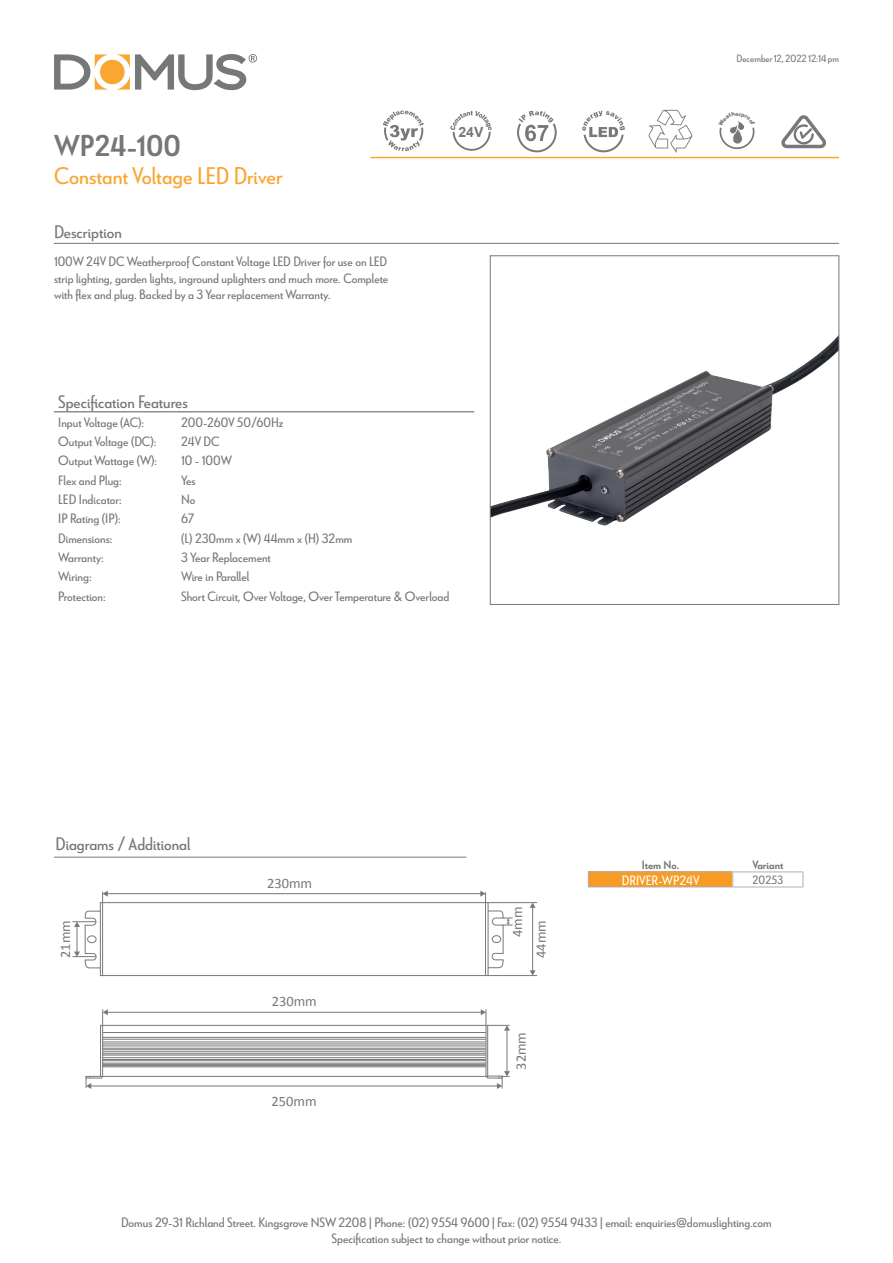
<style>
.page{position:relative;width:893px;height:1263px;background:#fff}
.page>*{position:absolute;margin:0;border:0;box-sizing:border-box;transform-origin:0 0}
.t1{font:700 30px "Le Havre";color:#767779}
.t2{font:24px "Le Havre";color:#faa633}
.t3{font:18px "Le Havre";color:#767779}
.t4{font:14.4px "Calibri";color:#787779}
.t5{font:700 14.1px "Arial";color:#787779}
.t6{font:13.5px/16.2px "Le Havre";color:#767779;text-align:center}
.t7{font:13.5px "Le Havre";color:#fff}
.t8{font:700 12px "Le Havre";color:#767779}
.t9{font:12px "Le Havre";color:#767779}
.t10{font:10.5px "Le Havre";color:#767779}
</style>
<div class="page">
<svg style="left:54px;top:54px;width:55px;height:36px"></svg>
<svg style="left:116px;top:54px;width:141px;height:36px"></svg>
<div style="left:100px;top:60px;width:25px;height:24px;background:#faa633;border-radius:50%"></div>
<hr style="left:370px;top:157px;width:469px;height:1px;background:#faa633">
<hr style="left:54px;top:243px;width:785px;height:1px;background:#767779">
<hr style="left:54px;top:857px;width:412px;height:1px;background:#767779">
<svg style="left:582px;top:111px;width:43px;height:41px"></svg>
<svg style="left:648px;top:110px;width:44px;height:43px"></svg>
<svg style="left:781px;top:115px;width:45px;height:33px"></svg>
<svg style="left:517px;top:111px;width:40px;height:41px"></svg>
<svg style="left:383px;top:111px;width:41px;height:40px"></svg>
<hr style="left:54px;top:411px;width:123px;height:1px;background:#57585a">
<hr style="left:177px;top:411px;width:297px;height:1px;background:#57585a">
<img style="left:492px;top:337px;width:345px;height:189px">
<div style="left:490px;top:255px;width:349px;height:350px;border:1px solid #787779"></div>
<svg style="left:588px;top:871px;width:216px;height:15px"></svg>
<hr style="left:588px;top:886px;width:145px;height:1px;background:#b1afb1">
<hr style="left:733px;top:886px;width:70px;height:1px;background:#b1afb1">
<hr style="left:588px;top:871px;width:145px;height:1px;background:#b1afb1">
<hr style="left:733px;top:871px;width:70px;height:1px;background:#b1afb1">
<div style="left:100px;top:902px;width:388px;height:74px;border:1px solid #787779"></div>
<hr style="left:102px;top:892px;width:1px;height:83px;background:#787779">
<svg style="left:487px;top:953px;width:17px;height:15px"></svg>
<div style="left:492px;top:935px;width:9px;height:8px;border:1px solid #787779;border-radius:50%"></div>
<hr style="left:485px;top:892px;width:1px;height:83px;background:#787779">
<hr style="left:107px;top:893px;width:374px;height:1px;background:#787779">
<svg style="left:480px;top:891px;width:5px;height:6px"></svg>
<svg style="left:103px;top:891px;width:5px;height:6px"></svg>
<hr style="left:488px;top:975px;width:49px;height:1px;background:#787779">
<hr style="left:488px;top:902px;width:49px;height:1px;background:#787779">
<hr style="left:532px;top:907px;width:1px;height:64px;background:#787779">
<svg style="left:530px;top:903px;width:6px;height:5px"></svg>
<svg style="left:530px;top:970px;width:6px;height:5px"></svg>
<svg style="left:73px;top:910px;width:28px;height:58px"></svg>
<svg style="left:487px;top:910px;width:26px;height:16px"></svg>
<div style="left:100px;top:1025px;width:388px;height:52px;border:1px solid #787779"></div>
<hr style="left:103px;top:1032px;width:383px;height:1px;background:#787779">
<hr style="left:102px;top:1037px;width:384px;height:1px;background:#787779">
<hr style="left:102px;top:1039px;width:384px;height:1px;background:#787779">
<hr style="left:102px;top:1042px;width:384px;height:1px;background:#787779">
<hr style="left:102px;top:1044px;width:384px;height:1px;background:#787779">
<hr style="left:102px;top:1045px;width:384px;height:1px;background:#787779">
<hr style="left:102px;top:1048px;width:384px;height:1px;background:#787779">
<hr style="left:102px;top:1049px;width:384px;height:1px;background:#787779">
<hr style="left:102px;top:1051px;width:384px;height:1px;background:#787779">
<hr style="left:103px;top:1053px;width:383px;height:1px;background:#787779">
<hr style="left:103px;top:1055px;width:383px;height:1px;background:#787779">
<hr style="left:102px;top:1057px;width:384px;height:1px;background:#787779">
<hr style="left:102px;top:1059px;width:384px;height:1px;background:#787779">
<hr style="left:102px;top:1060px;width:384px;height:1px;background:#787779">
<hr style="left:102px;top:1063px;width:384px;height:1px;background:#787779">
<hr style="left:102px;top:1064px;width:384px;height:1px;background:#787779">
<hr style="left:102px;top:1065px;width:384px;height:1px;background:#787779">
<hr style="left:102px;top:1066px;width:384px;height:1px;background:#787779">
<hr style="left:90px;top:1086px;width:408px;height:1px;background:#787779">
<hr style="left:107px;top:1012px;width:375px;height:1px;background:#787779">
<svg style="left:85px;top:1009px;width:23px;height:80px"></svg>
<svg style="left:481px;top:1009px;width:29px;height:80px"></svg>
<svg style="left:450px;top:111px;width:42px;height:40px"></svg>
<svg style="left:719px;top:121px;width:36px;height:28px"></svg>
<h1 class="t1" style="left:54px;top:127px;width:128px">WP24-100</h1>
<h2 class="t2" style="left:54px;top:162px;width:230px">Constant Voltage LED Driver</h2>
<h3 class="t3" style="left:54px;top:221px;width:69px">Description</h3>
<p class="t6" style="left:54px;top:253px;width:336px;text-align:justify">100W 24V DC Weatherproof Constant Voltage LED Driver for use on LED strip lighting, garden lights, inground uplighters and much more. Complete with flex and plug. Backed by a 3 Year replacement Warranty.</p>
<p class="t5" style="left:458px;top:123px;width:27px">24V</p>
<h3 class="t3" style="left:58px;top:391px;width:131px">Specification Features</h3>
<p class="t6" style="left:58px;top:414px;width:87px">Input Voltage (AC):</p>
<p class="t6" style="left:181px;top:414px;width:104px">200-260V 50/60Hz</p>
<p class="t6" style="left:58px;top:433px;width:100px">Output Voltage (DC):</p>
<p class="t6" style="left:181px;top:433px;width:40px">24V DC</p>
<p class="t6" style="left:58px;top:452px;width:100px">Output Wattage (W):</p>
<p class="t6" style="left:181px;top:452px;width:52px">10 - 100W</p>
<p class="t6" style="left:58px;top:472px;width:65px">Flex and Plug:</p>
<p class="t6" style="left:181px;top:472px;width:16px">Yes</p>
<p class="t6" style="left:58px;top:491px;width:65px">LED Indicator:</p>
<p class="t6" style="left:181px;top:491px;width:16px">No</p>
<p class="t6" style="left:58px;top:510px;width:64px">IP Rating (IP):</p>
<p class="t6" style="left:181px;top:510px;width:14px">67</p>
<p class="t6" style="left:58px;top:530px;width:56px">Dimensions:</p>
<p class="t6" style="left:181px;top:530px;width:173px">(L) 230mm x (W) 44mm x (H) 32mm</p>
<p class="t6" style="left:58px;top:549px;width:47px">Warranty:</p>
<p class="t6" style="left:181px;top:549px;width:91px">3 Year Replacement</p>
<p class="t6" style="left:58px;top:568px;width:35px">Wiring:</p>
<p class="t6" style="left:181px;top:568px;width:70px">Wire in Parallel</p>
<p class="t6" style="left:58px;top:587px;width:49px">Protection:</p>
<p class="t6" style="left:181px;top:587px;width:270px">Short Circuit, Over Voltage, Over Temperature &amp; Overload</p>
<p class="t10" style="left:737px;top:53px;width:104px">December 12, 2022 12:14 pm</p>
<h3 class="t3" style="left:56px;top:833px;width:136px">Diagrams / Additional</h3>
<p class="t4" style="left:57px;top:958px;width:39px;rotate:-90deg">21mm</p>
<p class="t4" style="left:267px;top:874px;width:47px">230mm</p>
<p class="t4" style="left:272px;top:993px;width:47px">230mm</p>
<p class="t4" style="left:272px;top:1092px;width:47px">250mm</p>
<p class="t4" style="left:508px;top:937px;width:32px;rotate:-90deg">4mm</p>
<p class="t4" style="left:532px;top:958px;width:39px;rotate:-90deg">44mm</p>
<p class="t4" style="left:512px;top:1070px;width:39px;rotate:-90deg">32mm</p>
<p class="t8" style="left:642px;top:857px;width:39px">Item No.</p>
<p class="t8" style="left:752px;top:857px;width:33px">Variant</p>
<p class="t7" style="left:622px;top:872px;width:79px">DRIVER-WP24V</p>
<p class="t9" style="left:753px;top:873px;width:32px">20253</p>
<p class="t6" style="left:121px;top:1214px;width:652px">Domus 29-31 Richland Street. Kingsgrove NSW 2208 | Phone: (02) 9554 9600 | Fax: (02) 9554 9433 | email: enquiries@domuslighting.com<br>Specification subject to change without prior notice.</p>
</div>
